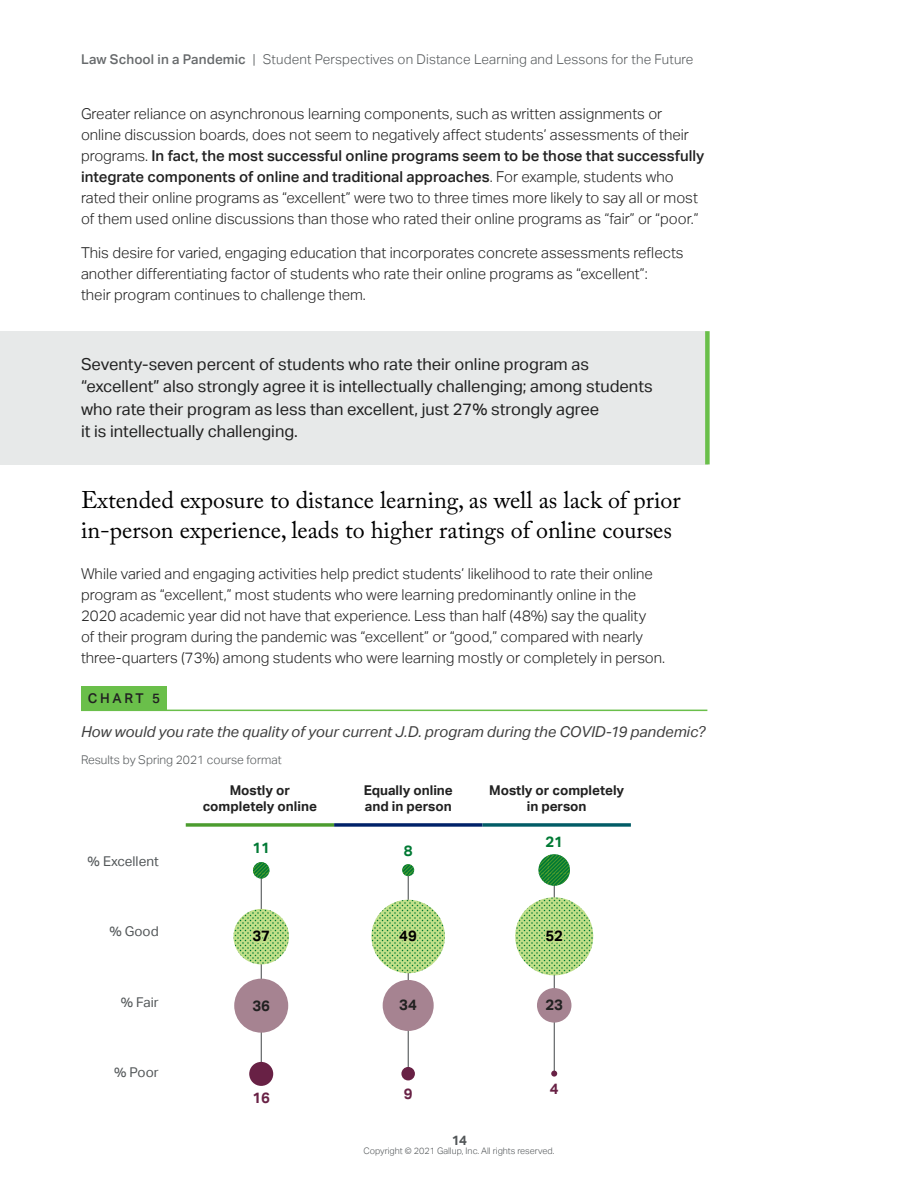
<style>
.page{position:relative;width:918px;height:1188px;background:#fff}
.page>*{position:absolute;margin:0;border:0;box-sizing:border-box;transform-origin:0 0}
.pullquote_serif{font:24px/30px "Adobe Caslon Pro";color:#000}
.body_shaded_light{font:16.5px/22.5px "Aktiv Grotesk";color:#212121}
.body{font:300 15px/21px "Aktiv Grotesk";color:#212121}
.element_title{font:italic 15px "Aktiv Grotesk";color:#3f3f3f}
.t1{font:700 15px "Aktiv Grotesk";color:#212121}
.t2{font:700 15px "Aktiv Grotesk";color:#000}
.t3{font:700 15px "Aktiv Grotesk";color:#007934}
.t4{font:700 15px "Aktiv Grotesk";color:#682145}
.t5{font:300 13.5px "Aktiv Grotesk";letter-spacing:.01em;color:#535759}
.body-2{font:700 13.5px/16.5px "Aktiv Grotesk";color:#212121;text-align:center}
.body-3{font:13.5px "Aktiv Grotesk";color:#535759}
.tag_shaded{font:500 13.5px "Aktiv Grotesk";letter-spacing:.2em;color:#212121}
.t6{font:700 13.5px "Aktiv Grotesk";color:#535759}
.chart_subhead{font:300 12px "Aktiv Grotesk";color:#535759}
.t7{font:300 9px "Aktiv Grotesk";color:#535759}
.s1{font-weight:500;color:#676a6c}
.s2{font-weight:500}
</style>
<div class="page">
<div style="left:0;top:331px;width:707px;height:133px;background:#e7e9e9"></div>
<div style="left:705px;top:331px;width:5px;height:133px;background:#6abf4a"></div>
<div style="left:81px;top:687px;width:85px;height:23px;background:#6abf4a"></div>
<hr style="left:81px;top:710px;width:626px;height:1px;background:#6abf4a">
<svg style="left:186px;top:823px;width:148px;height:4px"></svg>
<svg style="left:334px;top:823px;width:149px;height:4px"></svg>
<svg style="left:483px;top:823px;width:148px;height:4px"></svg>
<hr style="left:408px;top:870px;width:1px;height:199px;background:#535759">
<svg style="left:371px;top:900px;width:74px;height:73px;background:#a6d17d"></svg>
<svg style="left:402px;top:864px;width:12px;height:12px"></svg>
<div style="left:383px;top:980px;width:51px;height:51px;background:#a68391;border-radius:50%"></div>
<div style="left:401px;top:1067px;width:14px;height:13px;background:#682145;border-radius:50%"></div>
<svg style="left:397px;top:924px;width:23px;height:22px"></svg>
<hr style="left:261px;top:870px;width:1px;height:199px;background:#535759">
<svg style="left:233px;top:909px;width:56px;height:55px;background:#a6d17e"></svg>
<svg style="left:253px;top:862px;width:16px;height:17px"></svg>
<div style="left:234px;top:979px;width:54px;height:54px;background:#a68391;border-radius:50%"></div>
<div style="left:249px;top:1062px;width:24px;height:24px;background:#682145;border-radius:50%"></div>
<svg style="left:249px;top:927px;width:23px;height:19px"></svg>
<hr style="left:554px;top:877px;width:1px;height:195px;background:#535759">
<svg style="left:515px;top:897px;width:78px;height:78px;background:#a6d17d"></svg>
<svg style="left:538px;top:854px;width:32px;height:32px"></svg>
<div style="left:537px;top:988px;width:34px;height:35px;background:#a68391;border-radius:50%"></div>
<svg style="left:551px;top:1071px;width:6px;height:6px"></svg>
<svg style="left:543px;top:927px;width:23px;height:18px"></svg>
<p class="t5" style="left:81px;top:51px;width:614px"><span class="s1">Law School in a Pandemic</span> | Student Perspectives on Distance Learning and Lessons for the Future</p>
<p class="body" style="left:81px;top:103px;width:625px">Greater reliance on asynchronous learning components, such as written assignments or online discussion boards, does not seem to negatively affect students’ assessments of their programs. <span class="s2">In fact, the most successful online programs seem to be those that successfully integrate components of online and traditional approaches</span>. For example, students who rated their online programs as “excellent” were two to three times more likely to say all or most of them used online discussions than those who rated their online programs as “fair” or “poor.”</p>
<p class="body" style="left:81px;top:243px;width:604px">This desire for varied, engaging education that incorporates concrete assessments reflects another differentiating factor of students who rate their online programs as “excellent”:<br>their program continues to challenge them.</p>
<p class="body_shaded_light" style="left:81px;top:353px;width:573px">Seventy-seven percent of students who rate their online program as “excellent” also strongly agree it is intellectually challenging; among students who rate their program as less than excellent, just 27% strongly agree<br>it is intellectually challenging.</p>
<p class="pullquote_serif" style="left:81px;top:485px;width:601px">Extended exposure to distance learning, as well as lack of prior in-person experience, leads to higher ratings of online courses</p>
<p class="body" style="left:81px;top:564px;width:586px">While varied and engaging activities help predict students’ likelihood to rate their online program as “excellent,” most students who were learning predominantly online in the 2020 academic year did not have that experience. Less than half (48%) say the quality<br>of their program during the pandemic was “excellent” or “good,” compared with nearly three-quarters (73%) among students who were learning mostly or completely in person.</p>
<p class="tag_shaded" style="left:88px;top:690px;width:74px">CHART 5</p>
<p class="element_title" style="left:81px;top:724px;width:626px">How would you rate the quality of your current J.D. program during the COVID-19 pandemic?</p>
<p class="chart_subhead" style="left:81px;top:753px;width:202px">Results by Spring 2021 course format</p>
<p class="body-2" style="left:203px;top:782px;width:116px">Mostly or completely online</p>
<p class="body-2" style="left:364px;top:782px;width:91px;text-align:left">Equally online and in person</p>
<p class="body-2" style="left:489px;top:782px;width:137px">Mostly or completely in person</p>
<p class="body-3" style="left:88px;top:854px;width:73px">% Excellent</p>
<p class="body-3" style="left:109px;top:924px;width:51px">% Good</p>
<p class="body-3" style="left:121px;top:994px;width:39px">% Fair</p>
<p class="body-3" style="left:114px;top:1064px;width:46px">% Poor</p>
<p class="t3" style="left:252px;top:839px;width:19px">11</p>
<p class="t2" style="left:252px;top:928px;width:19px">37</p>
<p class="t1" style="left:252px;top:997px;width:19px">36</p>
<p class="t4" style="left:252px;top:1089px;width:19px">16</p>
<p class="t3" style="left:404px;top:842px;width:10px">8</p>
<p class="t3" style="left:545px;top:833px;width:19px">21</p>
<p class="t2" style="left:399px;top:927px;width:19px">49</p>
<p class="t2" style="left:545px;top:927px;width:19px">52</p>
<p class="t1" style="left:399px;top:997px;width:19px">34</p>
<p class="t1" style="left:545px;top:996px;width:19px">23</p>
<p class="t4" style="left:404px;top:1085px;width:10px">9</p>
<p class="t4" style="left:550px;top:1080px;width:10px">4</p>
<p class="t6" style="left:451px;top:1132px;width:17px">14</p>
<p class="t7" style="left:363px;top:1146px;width:193px">Copyright © 2021 Gallup, Inc. All rights reserved.</p>
</div>
